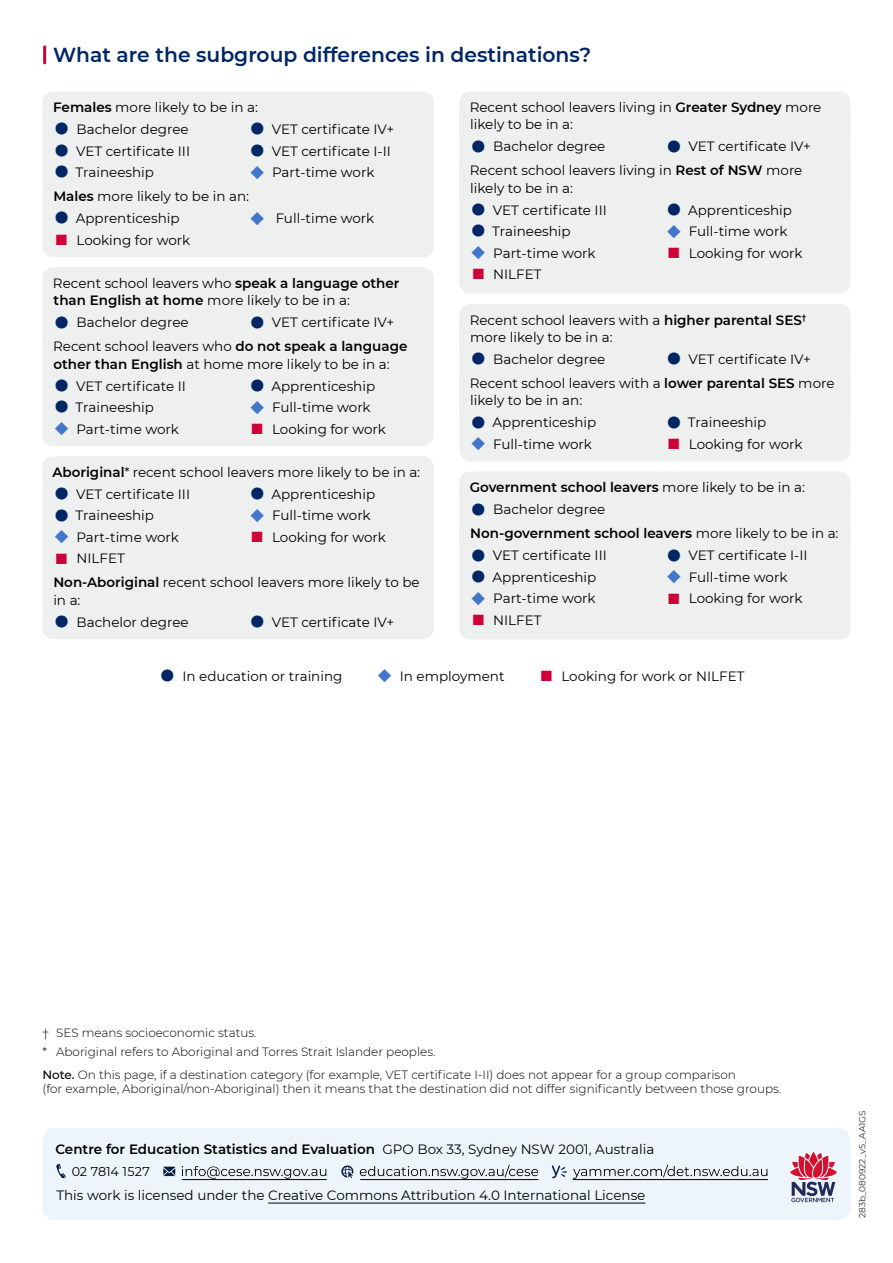
<style>
.page{position:relative;width:893px;height:1263px;background:#fff}
.page>*{position:absolute;margin:0;border:0;box-sizing:border-box;transform-origin:0 0}
.t1{font:600 20.25px "Montserrat";color:#002664}
.t2{font:13.5px/21.5px "Montserrat";color:#000}
.t3{font:600 13.5px "Montserrat";color:#000}
.t4{font:12.75px "Montserrat";color:#000}
.t5{font:300 12px/18.5px "Montserrat";color:#000}
.t6{font:9px "Montserrat";color:#333}
.s1{font-weight:600}
.s2{font-weight:700;font-size:48px;color:#002664}
.s3{font-weight:700;font-size:24px;color:#4276c9}
.s4{font-weight:400}
.s5{font-weight:500}
</style>
<div class="page">
<hr style="left:43px;top:47px;width:3px;height:16px;background:#ce0037">
<div style="left:43px;top:102px;width:391px;height:155px;background:#eeefef;border-radius:11px"></div>
<div style="left:43px;top:92px;width:391px;height:17px;background:#eeefef"></div>
<div style="left:43px;top:278px;width:391px;height:168px;background:#eeefef;border-radius:11px"></div>
<div style="left:43px;top:267px;width:391px;height:18px;background:#eeefef"></div>
<div style="left:43px;top:467px;width:391px;height:172px;background:#eeefef;border-radius:11px"></div>
<div style="left:43px;top:456px;width:391px;height:18px;background:#eeefef"></div>
<div style="left:459px;top:102px;width:391px;height:191px;background:#eeefef;border-radius:11px"></div>
<div style="left:459px;top:92px;width:391px;height:17px;background:#eeefef"></div>
<div style="left:459px;top:315px;width:391px;height:146px;background:#eeefef;border-radius:11px"></div>
<div style="left:459px;top:304px;width:391px;height:18px;background:#eeefef"></div>
<div style="left:459px;top:482px;width:391px;height:157px;background:#eeefef;border-radius:11px"></div>
<div style="left:459px;top:472px;width:391px;height:17px;background:#eeefef"></div>
<div style="left:43px;top:1128px;width:807px;height:92px;background:#eef5fa;border-radius:13px"></div>
<svg style="left:56px;top:1164px;width:10px;height:14px"></svg>
<svg style="left:163px;top:1166px;width:12px;height:10px"></svg>
<svg style="left:182px;top:1166px;width:144px;height:13px"></svg>
<svg style="left:341px;top:1165px;width:12px;height:13px"></svg>
<svg style="left:360px;top:1165px;width:178px;height:14px"></svg>
<svg style="left:552px;top:1165px;width:15px;height:13px"></svg>
<svg style="left:573px;top:1165px;width:194px;height:14px"></svg>
<hr style="left:182px;top:1179px;width:145px;height:1px;background:#000">
<hr style="left:360px;top:1179px;width:178px;height:1px;background:#000">
<hr style="left:573px;top:1179px;width:195px;height:1px;background:#000">
<hr style="left:268px;top:1203px;width:377px;height:1px;background:#000">
<svg style="left:789px;top:1151px;width:49px;height:51px"></svg>
<h1 class="t1" style="left:53px;top:41px;width:540px">What are the subgroup differences in destinations?</h1>
<p class="t2" style="left:53px;top:96px;width:206px"><span class="s1">Females</span> more likely to be in a:</p>
<p class="t2" style="left:53px;top:118px;width:137px"><span class="s2">•</span> Bachelor degree</p>
<p class="t2" style="left:53px;top:140px;width:138px"><span class="s2">•</span> VET certificate III</p>
<p class="t2" style="left:53px;top:161px;width:102px"><span class="s2">•</span> Traineeship</p>
<p class="t2" style="left:470px;top:98px;width:353px;line-height:17.2px">Recent school leavers living in <span class="s1">Greater Sydney</span> more likely to be in a:</p>
<p class="t2" style="left:470px;top:135px;width:137px"><span class="s2">•</span> Bachelor degree</p>
<p class="t2" style="left:249px;top:118px;width:147px"><span class="s2">•</span> VET certificate IV+</p>
<p class="t2" style="left:249px;top:140px;width:144px"><span class="s2">•</span> VET certificate I-II</p>
<p class="t2" style="left:250px;top:161px;width:126px"><span class="s3">◆</span> Part-time work</p>
<p class="t2" style="left:470px;top:134px;width:343px;line-height:24px;text-indent:196px"><span class="s2">•</span> VET certificate IV+<br>Recent school leavers living in <span class="s1">Rest of NSW</span> more</p>
<p class="t2" style="left:470px;top:177px;width:104px">likely to be in a:</p>
<p class="t2" style="left:470px;top:199px;width:138px"><span class="s2">•</span> VET certificate III</p>
<p class="t2" style="left:470px;top:220px;width:102px"><span class="s2">•</span> Traineeship</p>
<p class="t2" style="left:493px;top:242px;width:104px;text-indent:-22px"><span class="s3">◆</span> Part-time work<br>NILFET</p>
<p class="t2" style="left:53px;top:185px;width:197px"><span class="s1">Males</span> more likely to be in an:</p>
<p class="t2" style="left:76px;top:207px;width:115px;text-indent:-23px"><span class="s2">•</span> Apprenticeship<br>Looking for work</p>
<p class="t2" style="left:250px;top:207px;width:126px"><span class="s3">◆</span> Full-time work</p>
<p class="t2" style="left:53px;top:274px;width:348px;line-height:17.2px">Recent school leavers who <span class="s1">speak a language other than English at home</span> more likely to be in a:</p>
<p class="t2" style="left:53px;top:311px;width:137px"><span class="s2">•</span> Bachelor degree</p>
<p class="t2" style="left:665px;top:199px;width:128px"><span class="s2">•</span> Apprenticeship</p>
<p class="t2" style="left:689px;top:220px;width:115px;text-indent:-22px"><span class="s3">◆</span> Full-time work<br>Looking for work</p>
<p class="t2" style="left:470px;top:311px;width:338px;line-height:17.2px">Recent school leavers with a <span class="s1">higher parental SES</span><sup>† </sup>more likely to be in a:</p>
<p class="t2" style="left:470px;top:348px;width:137px"><span class="s2">•</span> Bachelor degree</p>
<p class="t2" style="left:53px;top:310px;width:356px;line-height:24px;text-indent:196px"><span class="s2">•</span> VET certificate IV+<br>Recent school leavers who <span class="s1">do not speak a language</span></p>
<p class="t2" style="left:53px;top:353px;width:338px"><span class="s1">other than English</span> at home more likely to be in a:</p>
<p class="t2" style="left:53px;top:375px;width:134px"><span class="s2">•</span> VET certificate II</p>
<p class="t2" style="left:53px;top:396px;width:102px"><span class="s2">•</span> Traineeship</p>
<p class="t2" style="left:54px;top:417px;width:126px"><span class="s3">◆</span> Part-time work</p>
<p class="t2" style="left:470px;top:347px;width:366px;line-height:24px;text-indent:196px"><span class="s2">•</span> VET certificate IV+<br>Recent school leavers with a <span class="s1">lower parental SES</span> more</p>
<p class="t2" style="left:470px;top:389px;width:114px">likely to be in an:</p>
<p class="t2" style="left:470px;top:411px;width:128px"><span class="s2">•</span> Apprenticeship</p>
<p class="t2" style="left:471px;top:433px;width:122px"><span class="s3">◆</span> Full-time work</p>
<p class="t2" style="left:249px;top:375px;width:128px"><span class="s2">•</span> Apprenticeship</p>
<p class="t2" style="left:272px;top:396px;width:115px;text-indent:-22px"><span class="s3">◆</span> Full-time work<br>Looking for work</p>
<p class="t2" style="left:52px;top:461px;width:369px"><span class="s1">Aboriginal</span> recent school leavers more likely to be in a:</p>
<p class="t2" style="left:53px;top:483px;width:138px"><span class="s2">•</span> VET certificate III</p>
<p class="t2" style="left:53px;top:504px;width:102px"><span class="s2">•</span> Traineeship</p>
<p class="t2" style="left:76px;top:526px;width:104px;text-indent:-22px"><span class="s3">◆</span> Part-time work<br>NILFET</p>
<p class="t2" style="left:689px;top:411px;width:115px;text-indent:-23px"><span class="s2">•</span> Traineeship<br>Looking for work</p>
<p class="t3" style="left:470px;top:478px;width:337px">Government school leavers <span class="s4">more likely to be in a:</span></p>
<p class="t2" style="left:470px;top:497px;width:370px;line-height:24px"><span class="s2">•</span> Bachelor degree<br><span class="s1">Non-government school leavers</span> more likely to be in a:</p>
<p class="t2" style="left:470px;top:544px;width:138px"><span class="s2">•</span> VET certificate III</p>
<p class="t2" style="left:470px;top:566px;width:128px"><span class="s2">•</span> Apprenticeship</p>
<p class="t2" style="left:493px;top:587px;width:104px;text-indent:-22px"><span class="s3">◆</span> Part-time work<br>NILFET</p>
<p class="t2" style="left:249px;top:483px;width:128px"><span class="s2">•</span> Apprenticeship</p>
<p class="t2" style="left:272px;top:504px;width:115px;text-indent:-22px"><span class="s3">◆</span> Full-time work<br>Looking for work</p>
<p class="t2" style="left:53px;top:573px;width:368px;line-height:17.2px"><span class="s1">Non-Aboriginal</span> recent school leavers more likely to be in a:</p>
<p class="t2" style="left:53px;top:611px;width:137px"><span class="s2">•</span> Bachelor degree</p>
<p class="t2" style="left:249px;top:611px;width:147px"><span class="s2">•</span> VET certificate IV+</p>
<p class="t2" style="left:665px;top:544px;width:144px"><span class="s2">•</span> VET certificate I-II</p>
<p class="t2" style="left:689px;top:566px;width:115px;text-indent:-22px"><span class="s3">◆</span> Full-time work<br>Looking for work</p>
<p class="t2" style="left:159px;top:665px;width:185px"><span class="s2">•</span> In education or training</p>
<p class="t2" style="left:377px;top:665px;width:129px"><span class="s3">◆</span> In employment</p>
<p class="t2" style="left:561px;top:665px;width:185px">Looking for work or NILFET</p>
<p class="t5" style="left:43px;top:1023px;width:394px">† SES means socioeconomic status.<br>* Aboriginal refers to Aboriginal and Torres Strait Islander peoples.</p>
<p class="t5" style="left:43px;top:1067px;width:740px;line-height:14.2px"><span class="s5">Note.</span> On this page, if a destination category (for example, VET certificate I-II) does not appear for a group comparison<br>(for example, Aboriginal/non-Aboriginal) then it means that the destination did not differ significantly between those groups.</p>
<p class="t3" style="left:55px;top:1139px;width:600px">Centre for Education Statistics and Evaluation <span class="s4">GPO Box 33, Sydney NSW 2001, Australia</span></p>
<p class="t4" style="left:72px;top:1163px;width:80px">0 2 7 8 14 1 5 2 7</p>
<p class="t2" style="left:56px;top:1184px;width:591px">This work is licensed under the Creative Commons Attribution 4.0 International License</p>
<p class="t6" style="left:856px;top:1218px;width:109px;rotate:-90deg">283b_080922_v5_AA1GS</p>
</div>
